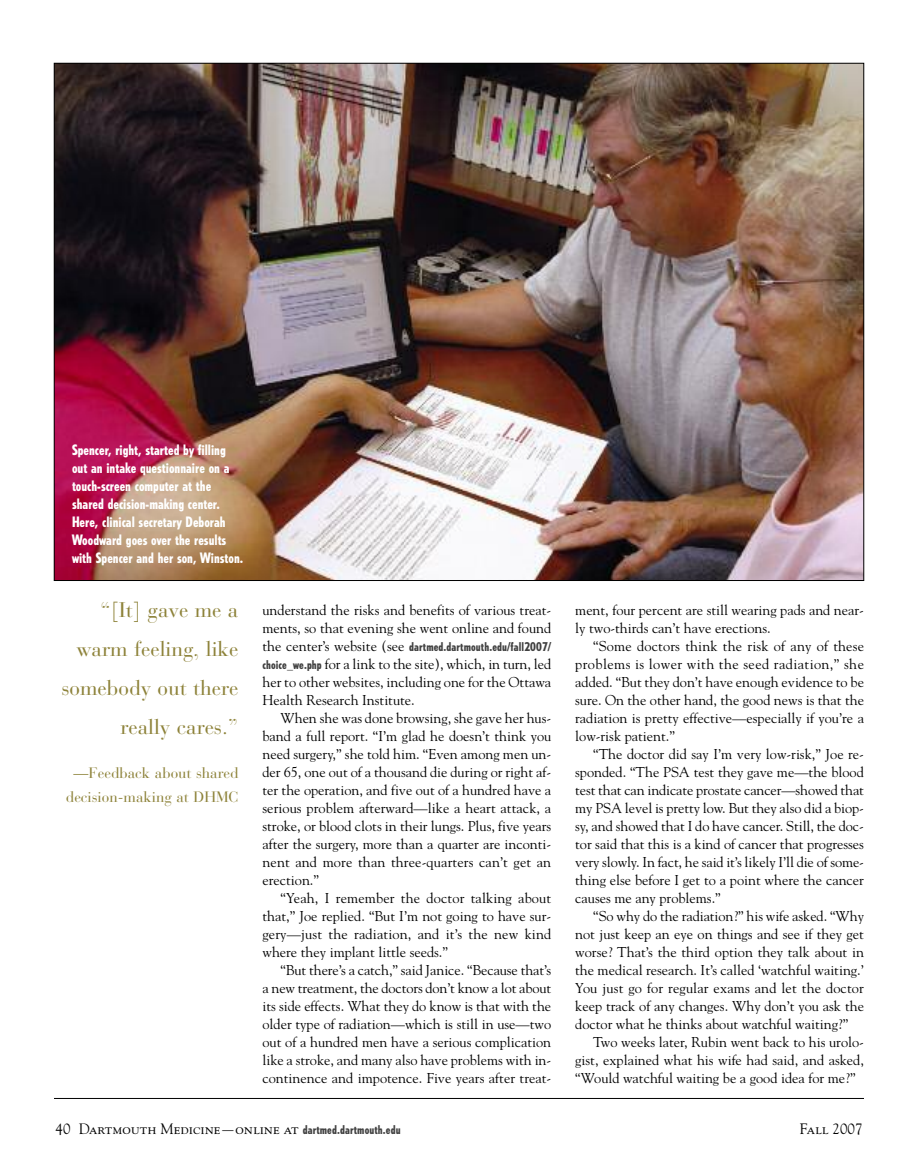
<style>
.page{position:relative;width:918px;height:1175px;background:#fff}
.page>*{position:absolute;margin:0;border:0;box-sizing:border-box;transform-origin:0 0}
.t1{font:21px/39px "Bauer Bodoni";color:#8d8239;text-align:right}
.t2{font:15px "Goudy SC";color:#000}
.t3{font:15px/24px "Bauer Bodoni";color:#8d8239;text-align:center}
.t4{font:14.25px/18px "Goudy";color:#000;text-align:justify}
.t5{font:800 condensed 14.25px/18px "Tempo";color:#fff}
.t6{font:800 condensed 12px "Tempo";letter-spacing:.01em;color:#404040}
.s1{font-family:"Goudy";font-weight:400;font-stretch:normal;font-size:14.25px;color:#000}
.s2{font-family:"Tempo";font-weight:800;font-stretch:condensed;font-size:12px;color:#404040}
.s3{font-family:"Goudy"}
</style>
<div class="page">
<hr style="left:54px;top:1098px;width:810px;height:1px;background:#000">
<img style="left:56px;top:65px;width:806px;height:514px">
<p class="t5" style="left:72px;top:441px;width:173px">Spencer, right, started by filling out an intake questionnaire on a touch-screen computer at the shared decision-making center.<br>Here, clinical secretary Deborah<br>Woodward goes over the results with Spencer and her son, Winston.</p>
<h1 class="t1" style="left:61px;top:593px;width:179px">“[It] gave me a warm feeling, like somebody out there really cares.”</h1>
<p class="t3" style="left:66px;top:762px;width:174px">—Feedback about shared decision-making at DHMC</p>
<p class="t4" style="left:262px;top:601px;width:290px">understand the risks and benefits of various treat&shy;ments, so that evening she went online and found</p>
<p class="t6" style="left:262px;top:642px;width:290px"><span class="s1">the center’s website (see</span> dartmed.dartmouth.edu/fall2007/</p>
<p class="t4" style="left:262px;top:655px;width:290px"><span class="s2">choice_we.php</span> for a link to the site), which, in turn, led her to other websites, including one for the Ottawa Health Research Institute.</p>
<p class="t4" style="left:262px;top:709px;width:290px;text-indent:18px">When she was done browsing, she gave her hus&shy;band a full report. “I’m glad he doesn’t think you need surgery,” she told him. “Even among men un&shy;der 65, one out of a thousand die during or right af&shy;ter the operation, and five out of a hundred have a serious problem afterward—like a heart attack, a stroke, or blood clots in their lungs. Plus, five years after the surgery, more than a quarter are inconti&shy;nent and more than three-quarters can’t get an erection.”</p>
<p class="t4" style="left:262px;top:889px;width:290px;text-indent:18px">“Yeah, I remember the doctor talking about that,” Joe replied. “But I’m not going to have sur&shy;gery—just the radiation, and it’s the new kind where they implant little seeds.”</p>
<p class="t4" style="left:262px;top:961px;width:290px;text-indent:18px">“But there’s a catch,” said Janice. “Because that’s a new treatment, the doctors don’t know a lot about its side effects. What they do know is that with the older type of radiation—which is still in use—two out of a hundred men have a serious complication like a stroke, and many also have problems with in&shy;continence and impotence. Five years after treat-</p>
<p class="t4" style="left:575px;top:601px;width:290px">ment, four percent are still wearing pads and near&shy;ly two-thirds can’t have erections.</p>
<p class="t4" style="left:575px;top:637px;width:290px;text-indent:18px">“Some doctors think the risk of any of these problems is lower with the seed radiation,” she added. “But they don’t have enough evidence to be sure. On the other hand, the good news is that the radiation is pretty effective—especially if you’re a low-risk patient.”</p>
<p class="t4" style="left:575px;top:745px;width:290px;text-indent:18px">“The doctor did say I’m very low-risk,” Joe re&shy;sponded. “The PSA test they gave me—the blood test that can indicate prostate cancer—showed that my PSA level is pretty low. But they also did a biop&shy;sy, and showed that I do have cancer. Still, the doc&shy;tor said that this is a kind of cancer that progresses very slowly. In fact, he said it’s likely I’ll die of some&shy;thing else before I get to a point where the cancer causes me any problems.”</p>
<p class="t4" style="left:575px;top:907px;width:290px;text-indent:18px">“So why do the radiation?” his wife asked. “Why not just keep an eye on things and see if they get worse? That’s the third option they talk about in the medical research. It’s called ‘watchful waiting.’ You just go for regular exams and let the doctor keep track of any changes. Why don’t you ask the doctor what he thinks about watchful waiting?”</p>
<p class="t4" style="left:575px;top:1033px;width:290px;text-indent:18px">Two weeks later, Rubin went back to his urolo&shy;gist, explained what his wife had said, and asked, “Would watchful waiting be a good idea for me?”</p>
<p class="t2" style="left:56px;top:1122px;width:347px"><span class="s3">40</span> Dartmouth Medicine—online at <span class="s2">dartmed.dartmouth.edu</span></p>
<p class="t2" style="left:800px;top:1122px;width:64px">Fall <span class="s3">2007</span></p>
</div>
